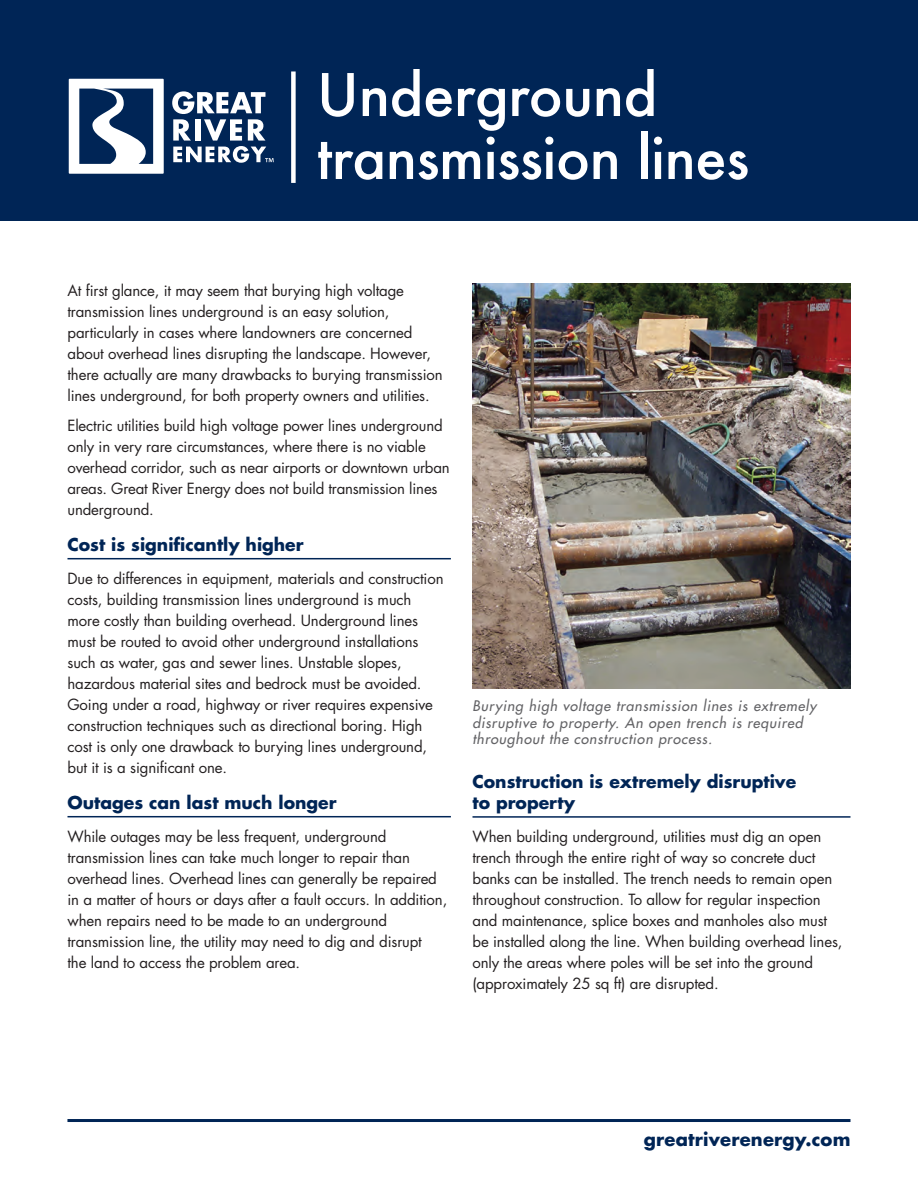
<style>
.page{position:relative;width:918px;height:1188px;background:#fff}
.page>*{position:absolute;margin:0;border:0;box-sizing:border-box;transform-origin:0 0}
.t1{font:500 57px/63px "Futura";letter-spacing:-.01em;color:#fff}
.t2{font:700 18px "Futura";letter-spacing:.01em;color:#002556}
.t3{font:700 17.25px/21px "Futura";color:#002556}
.t4{font:15px/21px "Futura";letter-spacing:-.01em;color:#231f20}
.t5{font:italic 14.25px/16.5px "Futura";letter-spacing:.05em;color:#636366}
</style>
<div class="page">
<hr style="left:68px;top:558px;width:383px;height:1px;background:#002556">
<hr style="left:68px;top:816px;width:383px;height:1px;background:#002556">
<hr style="left:472px;top:816px;width:378px;height:2px;background:#002556">
<div style="left:0;top:0;width:918px;height:221px;background:#002556"></div>
<hr style="left:67px;top:1119px;width:783px;height:3px;background:#002556">
<img style="left:472px;top:284px;width:378px;height:404px">
<div style="left:291px;top:71px;width:5px;height:112px;background:#fff"></div>
<svg style="left:69px;top:79px;width:95px;height:95px"></svg>
<svg style="left:172px;top:91px;width:102px;height:72px"></svg>
<h1 class="t1" style="left:317px;top:65px;width:434px">Underground transmission lines</h1>
<p class="t4" style="left:68px;top:281px;width:377px">At first glance, it may seem that burying high voltage transmission lines underground is an easy solution, particularly in cases where landowners are concerned about overhead lines disrupting the landscape. However, there actually are many drawbacks to burying transmission lines underground, for both property owners and utilities.</p>
<p class="t4" style="left:68px;top:416px;width:384px">Electric utilities build high voltage power lines underground only in very rare circumstances, where there is no viable overhead corridor, such as near airports or downtown urban areas. Great River Energy does not build transmission lines underground.</p>
<p class="t3" style="left:68px;top:535px;width:238px">Cost is significantly higher</p>
<p class="t4" style="left:68px;top:569px;width:378px">Due to differences in equipment, materials and construction costs, building transmission lines underground is much more costly than building overhead. Underground lines must be routed to avoid other underground installations such as water, gas and sewer lines. Unstable slopes, hazardous material sites and bedrock must be avoided.<br>Going under a road, highway or river requires expensive construction techniques such as directional boring. High cost is only one drawback to burying lines underground, but it is a significant one.</p>
<p class="t3" style="left:68px;top:793px;width:271px">Outages can last much longer</p>
<p class="t4" style="left:68px;top:827px;width:381px">While outages may be less frequent, underground transmission lines can take much longer to repair than overhead lines. Overhead lines can generally be repaired in a matter of hours or days after a fault occurs. In addition, when repairs need to be made to an underground transmission line, the utility may need to dig and disrupt<br>the land to access the problem area.</p>
<p class="t5" style="left:472px;top:699px;width:345px">Burying high voltage transmission lines is extremely disruptive to property. An open trench is required throughout the construction process.</p>
<p class="t3" style="left:472px;top:773px;width:325px">Construction is extremely disruptive to property</p>
<p class="t4" style="left:472px;top:827px;width:371px">When building underground, utilities must dig an open trench through the entire right of way so concrete duct banks can be installed. The trench needs to remain open throughout construction. To allow for regular inspection and maintenance, splice boxes and manholes also must be installed along the line. When building overhead lines, only the areas where poles will be set into the ground (approximately 25 sq ft) are disrupted.</p>
<p class="t2" style="left:644px;top:1131px;width:208px">greatriverenergy.com</p>
</div>
